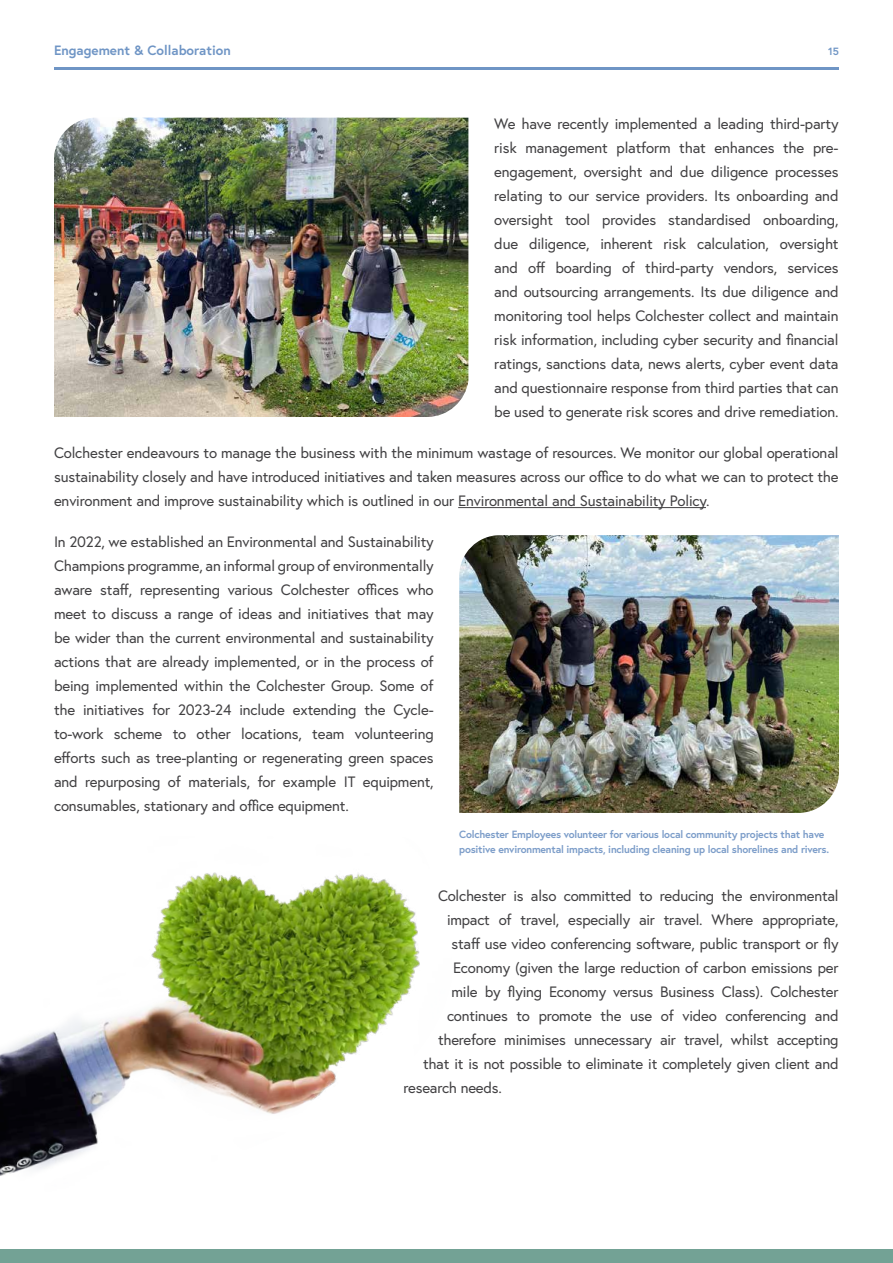
<style>
.page{position:relative;width:893px;height:1263px;background:#fff}
.page>*{position:absolute;margin:0;border:0;box-sizing:border-box;transform-origin:0 0}
.t1{font:15px/24px "Europa";letter-spacing:-.015em;color:#414042;text-align:justify}
.t2{font:700 13.5px "Europa";color:#6f95c5}
.t3{font:700 10.5px/15px "Europa";letter-spacing:-.02em;color:#7c9dc9}
.t4{font:700 10.5px "Europa";color:#6f95c5}
</style>
<div class="page">
<img style="left:0;top:872px;width:420px;height:304px">
<hr style="left:458px;top:507px;width:248px;height:1px;background:#414042">
<img style="left:54px;top:118px;width:414px;height:299px">
<img style="left:459px;top:535px;width:380px;height:278px">
<hr style="left:54px;top:67px;width:785px;height:3px;background:#6f95c5">
<div style="left:0;top:1249px;width:893px;height:14px;background:#73a295"></div>
<p class="t2" style="left:54px;top:41px;width:178px">Engagement &amp; Collaboration</p>
<p class="t4" style="left:828px;top:44px;width:12px">15</p>
<p class="t1" style="left:494px;top:112px;width:346px">We have recently implemented a leading third-party risk management platform that enhances the pre&shy;engagement, oversight and due diligence processes relating to our service providers. Its onboarding and oversight tool provides standardised onboarding, due diligence, inherent risk calculation, oversight and off boarding of third-party vendors, services and outsourcing arrangements. Its due diligence and monitoring tool helps Colchester collect and maintain risk information, including cyber security and financial ratings, sanctions data, news alerts, cyber event data and questionnaire response from third parties that can be used to generate risk scores and drive remediation.</p>
<p class="t1" style="left:54px;top:441px;width:786px">Colchester endeavours to manage the business with the minimum wastage of resources. We monitor our global operational sustainability closely and have introduced initiatives and taken measures across our office to do what we can to protect the environment and improve sustainability which is outlined in our Environmental and Sustainability Policy.</p>
<p class="t1" style="left:54px;top:530px;width:381px">In 2022, we established an Environmental and Sustainability Champions programme, an informal group of environmentally aware staff, representing various Colchester offices who meet to discuss a range of ideas and initiatives that may be wider than the current environmental and sustainability actions that are already implemented, or in the process of being implemented within the Colchester Group. Some of the initiatives for 2023-24 include extending the Cycle&shy;to-work scheme to other locations, team volunteering efforts such as tree-planting or regenerating green spaces and repurposing of materials, for example IT equipment, consumables, stationary and office equipment.</p>
<p class="t3" style="left:459px;top:826px;width:371px">Colchester Employees volunteer for various local community projects that have positive environmental impacts, including cleaning up local shorelines and rivers.</p>
<p class="t1" style="left:438px;top:883px;width:402px">Colchester is also committed to reducing the environmental</p>
<p class="t1" style="left:447px;top:907px;width:393px">impact of travel, especially air travel. Where appropriate,</p>
<p class="t1" style="left:452px;top:931px;width:389px">staff use video conferencing software, public transport or fly</p>
<p class="t1" style="left:453px;top:955px;width:387px">Economy (given the large reduction of carbon emissions per</p>
<p class="t1" style="left:452px;top:979px;width:389px">mile by flying Economy versus Business Class). Colchester</p>
<p class="t1" style="left:447px;top:1003px;width:393px">continues to promote the use of video conferencing and</p>
<p class="t1" style="left:438px;top:1027px;width:402px">therefore minimises unnecessary air travel, whilst accepting</p>
<p class="t1" style="left:423px;top:1051px;width:417px">that it is not possible to eliminate it completely given client and</p>
<p class="t1" style="left:404px;top:1075px;width:98px">research needs.</p>
</div>
